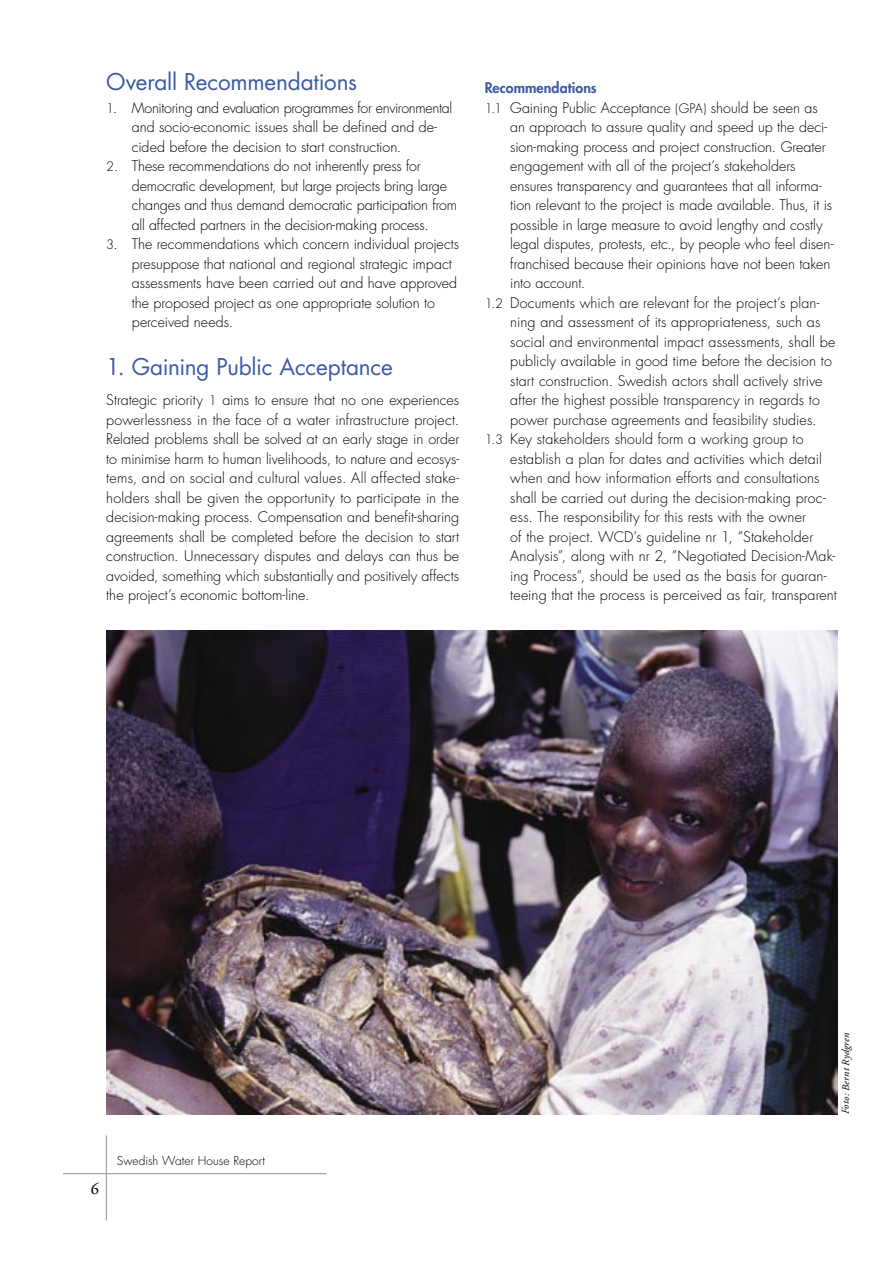
<style>
.page{position:relative;width:893px;height:1263px;background:#fff}
.page>*{position:absolute;margin:0;border:0;box-sizing:border-box;transform-origin:0 0}
.underrubrik{font:22.5px "Futura";letter-spacing:-.01em;color:#3c5ba3}
.bulletpoint{font:300 14.25px/19.5px "Futura";color:#000}
.brödtext{font:300 14.25px/19.5px "Futura";color:#000;text-align:justify}
.mellanrubrk{font:800 14.25px "Futura";letter-spacing:.005em;color:#3c5ba3}
.t1{font:300 12px "Futura";letter-spacing:.005em;color:#000}
.photocredit{font:italic 10.5px "Adobe Garamond";color:#000}
.s1{font-size:12.75px}
</style>
<div class="page">
<hr style="left:106px;top:1135px;width:1px;height:85px;background:#939393">
<hr style="left:63px;top:1173px;width:264px;height:1px;background:#939393">
<img style="left:106px;top:630px;width:732px;height:484px">
<p class="underrubrik" style="left:106px;top:66px;width:252px">Overall Recommendations</p>
<p class="bulletpoint" style="left:132px;top:98px;width:322px;text-indent:-26px"><span class="s1">1</span>. Monitoring and evaluation programmes for environmental and socio-economic issues shall be defined and de&shy;cided before the decision to start construction.</p>
<p class="bulletpoint" style="left:132px;top:156px;width:327px;text-indent:-26px"><span class="s1">2</span>. These recommendations do not inherently press for democratic development, but large projects bring large changes and thus demand democratic participation from all affected partners in the decision-making process.</p>
<p class="bulletpoint" style="left:132px;top:234px;width:329px;text-indent:-26px"><span class="s1">3</span>. The recommendations which concern individual projects presuppose that national and regional strategic impact assessments have been carried out and have approved the proposed project as one appropriate solution to perceived needs.</p>
<p class="underrubrik" style="left:106px;top:351px;width:288px">1. Gaining Public Acceptance</p>
<p class="brödtext" style="left:106px;top:390px;width:354px">Strategic priority <span class="s1">1</span> aims to ensure that no one experiences powerlessness in the face of a water infrastructure project.<br>Related problems shall be solved at an early stage in order to minimise harm to human livelihoods, to nature and ecosys&shy;tems, and on social and cultural values. All affected stake&shy;holders shall be given the opportunity to participate in the decision-making process. Compensation and benefit-sharing agreements shall be completed before the decision to start construction. Unnecessary disputes and delays can thus be avoided, something which substantially and positively affects the project’s economic bottom-line.</p>
<p class="mellanrubrk" style="left:485px;top:78px;width:114px">Recommendations</p>
<p class="bulletpoint" style="left:510px;top:98px;width:325px;text-indent:-26px"><span class="s1">1.1</span> Gaining Public Acceptance <span class="s1">(GPA)</span> should be seen as an approach to assure quality and speed up the deci&shy;sion-making process and project construction. Greater engagement with all of the project’s stakeholders ensures transparency and guarantees that all informa&shy;tion relevant to the project is made available. Thus, it is possible in large measure to avoid lengthy and costly legal disputes, protests, etc., by people who feel disen&shy;franchised because their opinions have not been taken into account.</p>
<p class="bulletpoint" style="left:510px;top:293px;width:326px;text-indent:-26px"><span class="s1">1.2</span> Documents which are relevant for the project’s plan&shy;ning and assessment of its appropriateness, such as social and environmental impact assessments, shall be publicly available in good time before the decision to start construction. Swedish actors shall actively strive after the highest possible transparency in regards to power purchase agreements and feasibility studies.</p>
<p class="bulletpoint" style="left:510px;top:429px;width:328px;text-indent:-26px"><span class="s1">1.3</span> Key stakeholders should form a working group to establish a plan for dates and activities which detail when and how information efforts and consultations shall be carried out during the decision-making proc&shy;ess. The responsibility for this rests with the owner<br>of the project. WCD’s guideline nr 1, ”Stakeholder Analysis”, along with nr 2, ”Negotiated Decision-Mak&shy;ing Process”, should be used as the basis for guaran&shy;teeing that the process is perceived as fair, transparent</p>
<p class="t1" style="left:117px;top:1153px;width:150px">Swedish Water House Report</p>
<p class="photocredit" style="left:840px;top:1114px;width:83px;rotate:-90deg">Foto: Bernt Rydgren</p>
</div>
